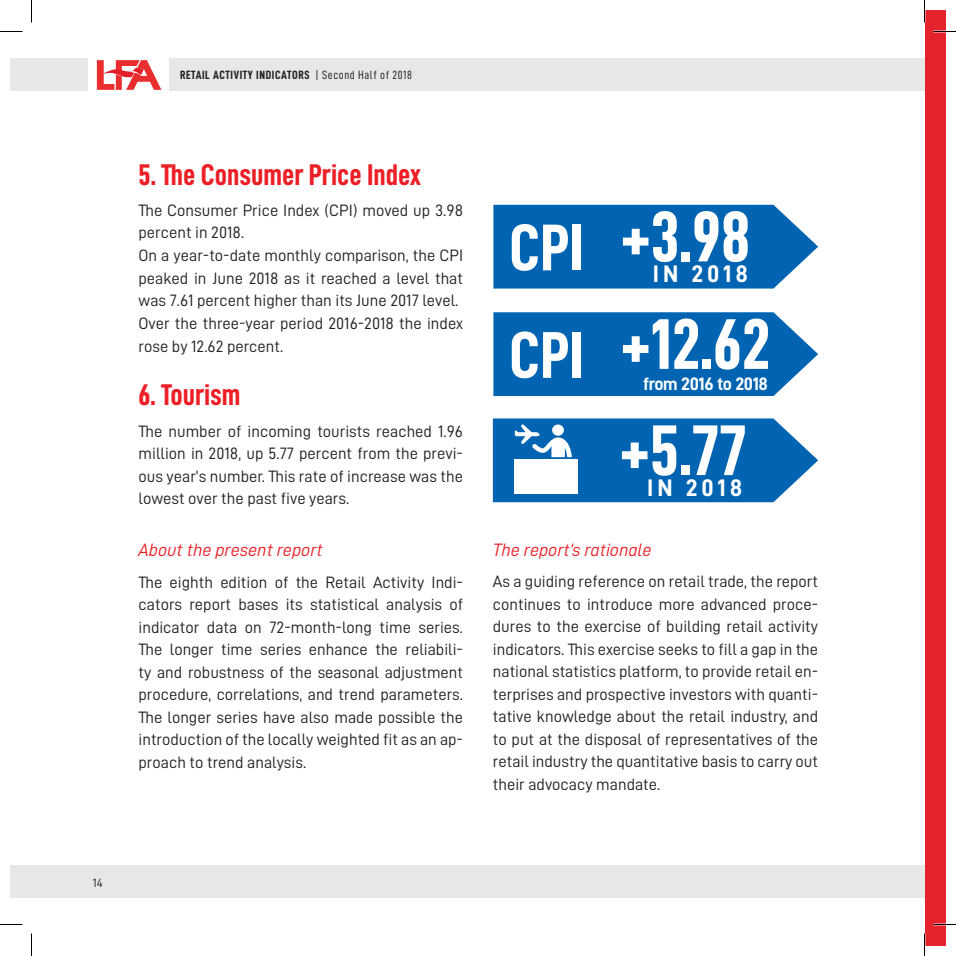
<style>
.page{position:relative;width:956px;height:956px;background:#fff}
.page>*{position:absolute;margin:0;border:0;box-sizing:border-box;transform-origin:0 0}
.t1{font:72px "D DIN Condensed Bold";color:#fff}
.t2{font:66.3px "D DIN Condensed Bold";color:#fff}
.Normal__Web{font:30px "D DIN Condensed Bold";color:#ed1f26}
.t3{font:24px "D DIN Bold";letter-spacing:.16em;color:#fff}
.Normal__Web-2{font:18px "D DIN Italic";color:#ed1f26}
.t4{font:18px "D DIN Bold";letter-spacing:-.02em;color:#fff}
.Normal__Web-3{font:16.5px/22.5px "D DIN";color:#231f20;text-align:justify}
.t5{font:12px "D DIN Condensed Bold";letter-spacing:.05em;color:#231f20}
.t6{font:12px "D DIN";color:#231f20}
.s1{font-family:"D DIN Condensed"}
</style>
<div class="page">
<div style="left:169px;top:59px;width:777px;height:32px;background:#e6e7e9"></div>
<div style="left:10px;top:59px;width:77px;height:32px;background:#e6e7e9"></div>
<div style="left:10px;top:865px;width:936px;height:32px;background:#e6e7e9"></div>
<svg style="left:97px;top:60px;width:64px;height:30px"></svg>
<div style="left:925px;top:10px;width:21px;height:936px;background:#e4232d"></div>
<svg style="left:493px;top:205px;width:325px;height:84px;background:#146fb7"></svg>
<svg style="left:493px;top:312px;width:325px;height:84px;background:#136fb7"></svg>
<svg style="left:493px;top:418px;width:325px;height:84px"></svg>
<hr style="left:933px;top:923px;width:23px;height:2px;background:#fff">
<svg style="left:0;top:31px;width:22px;height:1px"></svg>
<svg style="left:933px;top:31px;width:23px;height:1px"></svg>
<svg style="left:0;top:924px;width:22px;height:1px"></svg>
<svg style="left:933px;top:924px;width:23px;height:1px"></svg>
<svg style="left:31px;top:0;width:1px;height:23px"></svg>
<svg style="left:31px;top:933px;width:1px;height:23px"></svg>
<svg style="left:924px;top:0;width:1px;height:23px"></svg>
<svg style="left:924px;top:933px;width:1px;height:23px"></svg>
<p class="t6" style="left:93px;top:876px;width:11px">14</p>
<p class="t5" style="left:180px;top:68px;width:233px">RETAIL ACTIVITY INDICATORS <span class="s1">| Second Half of 2018</span></p>
<p class="Normal__Web" style="left:139px;top:158px;width:284px">5. The Consumer Price Index</p>
<p class="Normal__Web-3" style="left:139px;top:199px;width:326px">The Consumer Price Index (CPI) moved up 3.98 percent in 2018.</p>
<p class="Normal__Web-3" style="left:139px;top:244px;width:326px">On a year-to-date monthly comparison, the CPI peaked in June 2018 as it reached a level that was 7.61 percent higher than its June 2017 level.</p>
<p class="Normal__Web-3" style="left:139px;top:312px;width:326px">Over the three-year period 2016-2018 the index rose by 12.62 percent.</p>
<p class="Normal__Web" style="left:139px;top:379px;width:104px">6. Tourism</p>
<p class="Normal__Web-3" style="left:139px;top:419px;width:326px">The number of incoming tourists reached 1.96 million in 2018, up 5.77 percent from the previ&shy;ous year’s number. This rate of increase was the lowest over the past five years.</p>
<p class="Normal__Web-2" style="left:139px;top:540px;width:186px">About the present report</p>
<p class="Normal__Web-3" style="left:139px;top:570px;width:326px">The eighth edition of the Retail Activity Indi&shy;cators report bases its statistical analysis of indicator data on 72-month-long time series.<br>The longer time series enhance the reliabili&shy;ty and robustness of the seasonal adjustment procedure, correlations, and trend parameters.<br>The longer series have also made possible the introduction of the locally weighted fit as an ap&shy;proach to trend analysis.</p>
<p class="t2" style="left:509px;top:211px;width:75px">CPI</p>
<p class="t2" style="left:509px;top:319px;width:75px">CPI</p>
<p class="t1" style="left:621px;top:197px;width:131px">+3.98</p>
<p class="t3" style="left:653px;top:261px;width:97px">IN 2018</p>
<p class="t1" style="left:621px;top:304px;width:151px">+12.62</p>
<p class="t4" style="left:643px;top:374px;width:126px">from 2016 to 2018</p>
<p class="t1" style="left:620px;top:411px;width:128px">+5.77</p>
<p class="t3" style="left:647px;top:474px;width:97px">IN 2018</p>
<p class="Normal__Web-2" style="left:493px;top:540px;width:160px">The report’s rationale</p>
<p class="Normal__Web-3" style="left:493px;top:570px;width:327px">As a guiding reference on retail trade, the report continues to introduce more advanced proce&shy;dures to the exercise of building retail activity indicators. This exercise seeks to fill a gap in the national statistics platform, to provide retail en&shy;terprises and prospective investors with quanti&shy;tative knowledge about the retail industry, and to put at the disposal of representatives of the retail industry the quantitative basis to carry out their advocacy mandate.</p>
</div>
